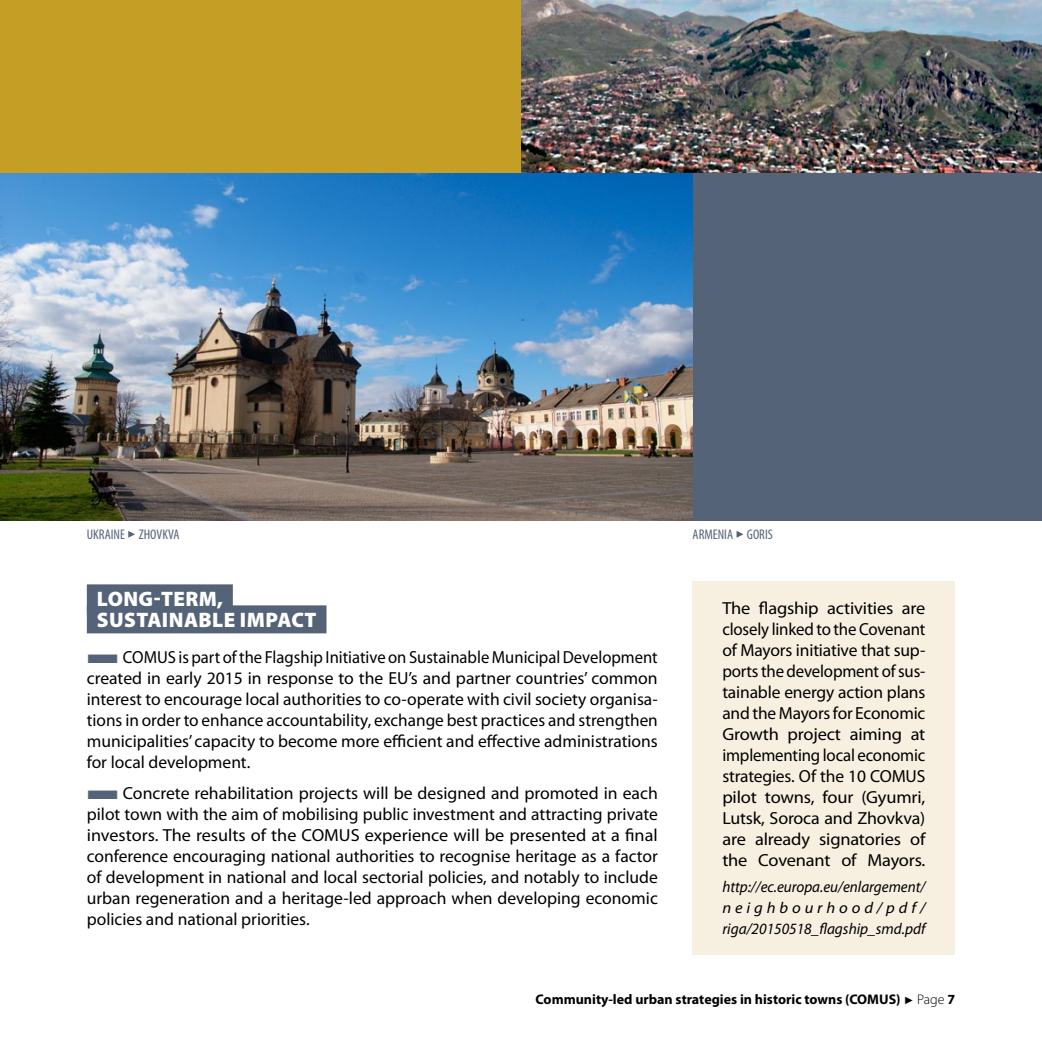
<style>
.page{position:relative;width:1042px;height:1042px;background:#fff}
.page>*{position:absolute;margin:0;border:0;box-sizing:border-box;transform-origin:0 0}
.t1{font:900 21px/21px "Myriad Pro";letter-spacing:.02em;color:#fff}
.t2{font:17.5px/21px "Myriad Pro";color:#000;text-align:justify}
.t3{font:17.5px/21px "Myriad Pro";color:#000;text-align:justify;scale:.95 1}
.t4{font:17.5px/21px "Myriad Pro";color:#000;text-align:justify;scale:1.05 1}
.t5{font:italic 15.75px/21px "Myriad Pro";color:#000;text-align:justify;scale:.96 1}
.t6{font:700 14px "Myriad Pro";color:#000}
.t7{font:condensed 14px "Myriad Pro";color:#556379}
.s1{color:#556379}
.s2{font-family:"Arial";font-weight:400;font-size:10.5px}
.s3{font-weight:300}
</style>
<div class="page">
<div style="left:87px;top:584px;width:146px;height:28px;background:#556379"></div>
<div style="left:87px;top:605px;width:239px;height:28px;background:#556379"></div>
<div style="left:692px;top:581px;width:263px;height:373px;background:#f7efdf"></div>
<img style="left:521px;top:0;width:521px;height:174px">
<div style="left:692px;top:174px;width:350px;height:347px;background:#556379"></div>
<div style="left:0;top:0;width:521px;height:174px;background:#c59e26"></div>
<img style="left:1px;top:174px;width:691px;height:347px">
<p class="t7" style="left:87px;top:526px;width:94px">UKRAINE ✓ ZHOVKVA</p>
<p class="t7" style="left:692px;top:526px;width:82px">ARMENIA ✓ GORIS</p>
<p class="t1" style="left:97px;top:588px;width:221px">LONG-TERM,<br>SUSTAINABLE IMPACT</p>
<p class="t3" style="left:87px;top:646px;width:602px"><span class="s1">■</span>COMUS is part of the Flagship Initiative on Sustainable Municipal Development created in early 2015 in response to the EU’s and partner countries’ common interest to encourage local authorities to co-operate with civil society organisa&shy;tions in order to enhance accountability, exchange best practices and strengthen municipalities’ capacity to become more efficient and effective administrations for local development.</p>
<p class="t2" style="left:87px;top:782px;width:572px"><span class="s1">■</span>Concrete rehabilitation projects will be designed and promoted in each pilot town with the aim of mobilising public investment and attracting private investors. The results of the COMUS experience will be presented at a final conference encouraging national authorities to recognise heritage as a factor of development in national and local sectorial policies, and notably to include urban regeneration and a heritage-led approach when developing economic policies and national priorities.</p>
<p class="t4" style="left:722px;top:598px;width:195px">The flagship activities are closely linked to the Covenant of Mayors initiative that sup&shy;ports the development of sus&shy;tainable energy action plans and the Mayors for Economic Growth project aiming at implementing local economic strategies. Of the 10 COMUS pilot towns, four (Gyumri, Lutsk, Soroca and Zhovkva) are already signatories of the Covenant of Mayors.</p>
<p class="t5" style="left:722px;top:876px;width:213px">http://ec.europa.eu/enlargement/ neighbourhood/pdf/ riga/20150518_flagship_smd.pdf</p>
<p class="t6" style="left:535px;top:990px;width:421px">Community-led urban strategies in historic towns (COMUS) <span class="s2">►</span> <span class="s3">Page</span> 7</p>
</div>
